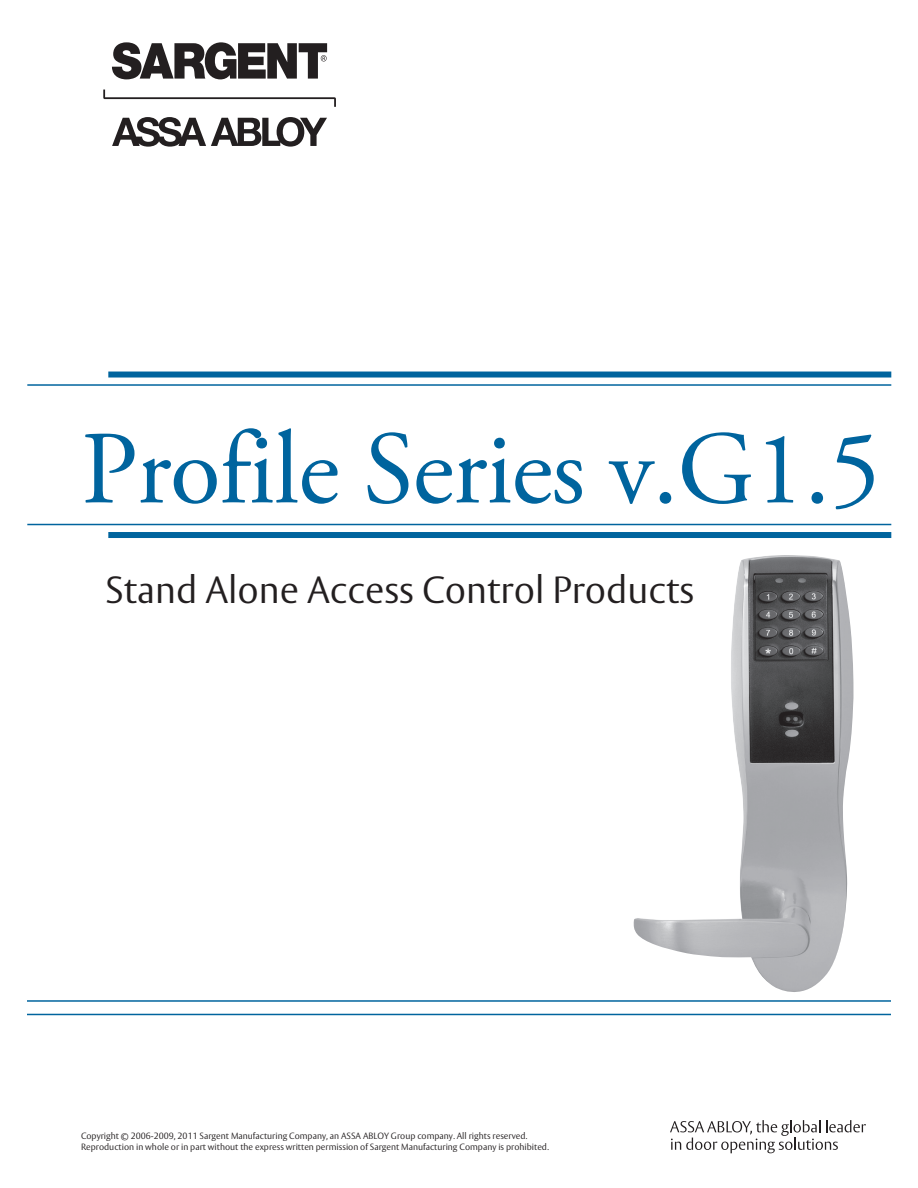
<style>
.page{position:relative;width:918px;height:1188px;background:#fff}
.page>*{position:absolute;margin:0;border:0;box-sizing:border-box;transform-origin:0 0}
.t1{font:103.5px "Adobe Garamond Pro";letter-spacing:-.01em;color:#00649e}
.t2{font:300 37.5px "ASSA Vesta";color:#231f20}
.t3{font:300 9px/10.5px "ASSA Vesta";color:#231f20}
</style>
<div class="page">
<img style="left:633px;top:555px;width:221px;height:437px">
<svg style="left:670px;top:1120px;width:196px;height:33px"></svg>
<hr style="left:27px;top:1000px;width:864px;height:2px;background:#00649e">
<hr style="left:27px;top:1014px;width:864px;height:1px;background:#00649e">
<div style="left:108px;top:372px;width:783px;height:6px;background:#00649e"></div>
<div style="left:108px;top:532px;width:783px;height:6px;background:#00649e"></div>
<hr style="left:27px;top:384px;width:864px;height:2px;background:#00649e">
<hr style="left:27px;top:524px;width:864px;height:1px;background:#00649e">
<svg style="left:103px;top:90px;width:233px;height:17px"></svg>
<svg style="left:112px;top:117px;width:215px;height:30px"></svg>
<svg style="left:112px;top:42px;width:215px;height:37px"></svg>
<h1 class="t1" style="left:81px;top:407px;width:801px">Profile Series v.G1.5</h1>
<h2 class="t2" style="left:105px;top:567px;width:591px">Stand Alone Access Control Products</h2>
<p class="t3" style="left:81px;top:1131px;width:469px">Copyright © 2006-2009, 2011 Sargent Manufacturing Company, an ASSA ABLOY Group company. All rights reserved.<br>Reproduction in whole or in part without the express written permission of Sargent Manufacturing Company is prohibited.</p>
</div>
